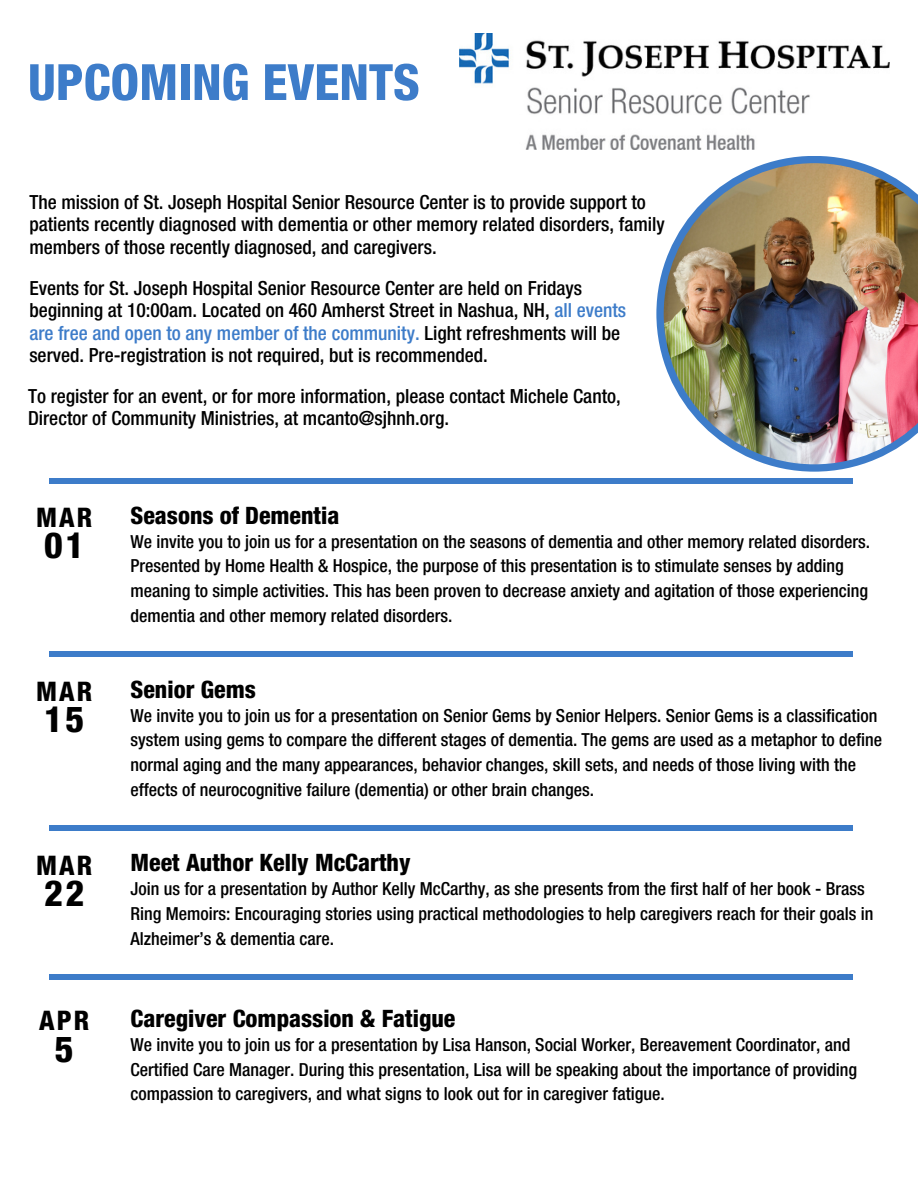
<style>
.page{position:relative;width:918px;height:1188px;background:#fff}
.page>*{position:absolute;margin:0;border:0;box-sizing:border-box;transform-origin:0 0}
.t1{font:800 condensed 49.95px "Helvetica Neue LT Std";color:#3d7cc9}
.t2{font:800 condensed 36px "Helvetica Neue LT Std";color:#000}
.t3{font:800 condensed 27px "Helvetica Neue LT Std";letter-spacing:.075em;color:#000}
.t4{font:800 condensed 24px "Helvetica Neue LT Std";color:#000}
.t5{font:500 condensed 19.5px/22.5px "Helvetica Neue LT Std";color:#000}
.t6{font:500 condensed 18px/24.8px "Helvetica Neue LT Std";color:#000}
.s1{color:#3d7cc9}
</style>
<div class="page">
<img style="left:459px;top:34px;width:431px;height:116px">
<div style="left:49px;top:652px;width:803px;height:5px;background:#3d7cc9"></div>
<div style="left:49px;top:825px;width:803px;height:6px;background:#3d7cc9"></div>
<div style="left:49px;top:975px;width:803px;height:5px;background:#3d7cc9"></div>
<div style="left:49px;top:478px;width:803px;height:5px;background:#3d7cc9"></div>
<svg style="left:656px;top:156px;width:207px;height:316px"></svg>
<img style="left:664px;top:163px;width:254px;height:301px">
<p class="t1" style="left:28px;top:64px;width:393px">UPCOMING EVENTS</p>
<p class="t5" style="left:29px;top:193px;width:637px">The mission of St. Joseph Hospital Senior Resource Center is to provide support to patients recently diagnosed with dementia or other memory related disorders, family members of those recently diagnosed, and caregivers.</p>
<h3 class="t5" style="left:29px;top:279px;width:598px">Events for St. Joseph Hospital Senior Resource Center are held on Fridays beginning at 10:00am. Located on 460 Amherst Street in Nashua, NH, <span class="s1">all events are free and open to any member of the community.</span> Light refreshments will be served. Pre-registration is not required, but is recommended.</h3>
<p class="t5" style="left:28px;top:388px;width:594px">To register for an event, or for more information, please contact Michele Canto,<br>Director of Community Ministries, at mcanto@sjhnh.org.</p>
<p class="t3" style="left:36px;top:508px;width:58px">MAR</p>
<p class="t2" style="left:44px;top:533px;width:42px">01</p>
<p class="t4" style="left:131px;top:507px;width:210px">Seasons of Dementia</p>
<h2 class="t6" style="left:131px;top:531px;width:741px">We invite you to join us for a presentation on the seasons of dementia and other memory related disorders.<br>Presented by Home Health &amp; Hospice, the purpose of this presentation is to stimulate senses by adding meaning to simple activities. This has been proven to decrease anxiety and agitation of those experiencing dementia and other memory related disorders.</h2>
<p class="t3" style="left:36px;top:681px;width:58px">MAR</p>
<h3 class="t2" style="left:44px;top:707px;width:42px">15</h3>
<p class="t4" style="left:131px;top:680px;width:127px">Senior Gems</p>
<h2 class="t6" style="left:131px;top:705px;width:753px">We invite you to join us for a presentation on Senior Gems by Senior Helpers. Senior Gems is a classification system using gems to compare the different stages of dementia. The gems are used as a metaphor to define normal aging and the many appearances, behavior changes, skill sets, and needs of those living with the effects of neurocognitive failure (dementia) or other brain changes.</h2>
<p class="t3" style="left:36px;top:855px;width:58px">MAR</p>
<h3 class="t2" style="left:44px;top:880px;width:42px">22</h3>
<p class="t4" style="left:131px;top:854px;width:281px">Meet Author Kelly McCarthy</p>
<h2 class="t6" style="left:131px;top:879px;width:744px">Join us for a presentation by Author Kelly McCarthy, as she presents from the first half of her book - Brass<br>Ring Memoirs: Encouraging stories using practical methodologies to help caregivers reach for their goals in<br>Alzheimer’s &amp; dementia care.</h2>
<p class="t3" style="left:39px;top:1011px;width:52px">APR</p>
<h2 class="t2" style="left:55px;top:1036px;width:20px">5</h2>
<p class="t4" style="left:131px;top:1010px;width:326px">Caregiver Compassion &amp; Fatigue</p>
<h3 class="t6" style="left:131px;top:1035px;width:728px">We invite you to join us for a presentation by Lisa Hanson, Social Worker, Bereavement Coordinator, and<br>Certified Care Manager. During this presentation, Lisa will be speaking about the importance of providing compassion to caregivers, and what signs to look out for in caregiver fatigue.</h3>
</div>
